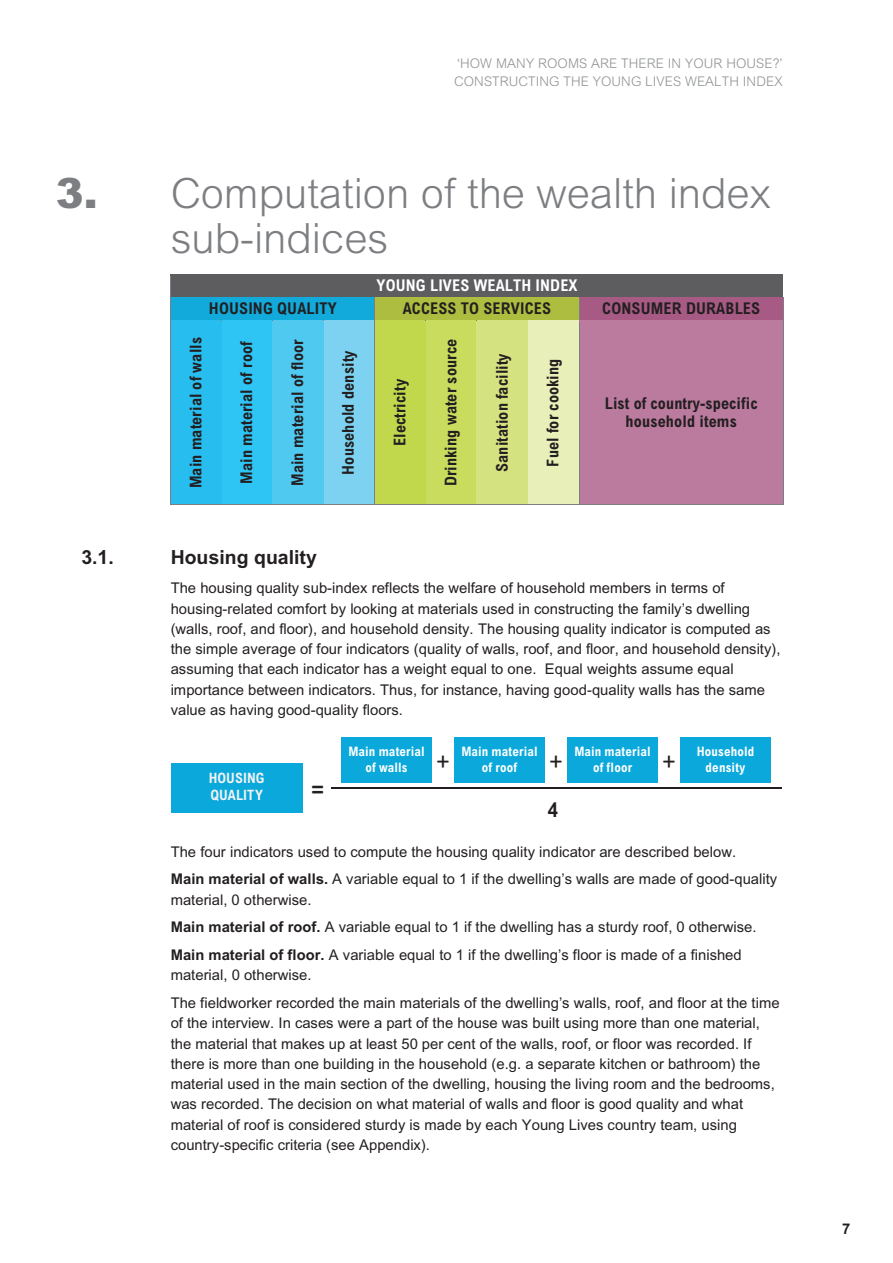
<style>
.page{position:relative;width:893px;height:1263px;background:#fff}
.page>*{position:absolute;margin:0;border:0;box-sizing:border-box;transform-origin:0 0}
.t1{font:300 41.7px/45.3px "Arial";color:#7c7e81}
.t2{font:26.4px "Calibri";color:#231f20}
.t3{font:700 26.4px "Calibri";color:#231f20}
.t4{font:700 condensed 20.25px "Arial";color:#231f20}
.t5{font:700 19.5px "Arial";color:#231f20}
.t6{font:700 condensed 16.2px/18px "Arial";letter-spacing:.01em;color:#231f20;text-align:center}
.t7{font:700 condensed 16.2px "Arial";letter-spacing:.01em;color:#fff}
.t8{font:14.7px/20.2px "Arial";letter-spacing:.005em;color:#231f20}
.t9{font:700 14.7px "Arial";color:#231f20}
.t10{font:700 condensed 14.25px/17.1px "Arial";letter-spacing:.005em;color:#f2f3f4}
.t11{font:300 13.35px/18px "Arial";letter-spacing:.01em;color:#919396}
.t12{font:700 condensed 13.05px/15.6px "Arial";letter-spacing:.01em;color:#fff;text-align:center}
.s1{font-weight:900}
.s2{font-weight:700}
</style>
<div class="page">
<div style="left:171px;top:275px;width:612px;height:22px;background:#5d5d60"></div>
<hr style="left:170px;top:275px;width:613px;height:1px;background:#5d5d60">
<div style="left:171px;top:297px;width:203px;height:23px;background:#12a9db"></div>
<div style="left:375px;top:297px;width:204px;height:23px;background:#adbd40"></div>
<div style="left:579px;top:297px;width:204px;height:23px;background:#a65a84"></div>
<div style="left:171px;top:320px;width:51px;height:184px;background:#27bdef"></div>
<div style="left:222px;top:320px;width:51px;height:184px;background:#2ec4f3"></div>
<div style="left:273px;top:320px;width:51px;height:184px;background:#50c9f1"></div>
<div style="left:324px;top:320px;width:50px;height:184px;background:#7cd2f0"></div>
<div style="left:375px;top:320px;width:51px;height:184px;background:#c2d84c"></div>
<div style="left:426px;top:320px;width:51px;height:184px;background:#c9dc5e"></div>
<div style="left:477px;top:320px;width:51px;height:184px;background:#d5e280"></div>
<div style="left:528px;top:320px;width:51px;height:184px;background:#e8efb8"></div>
<div style="left:579px;top:320px;width:204px;height:184px;background:#bb7b9e"></div>
<svg style="left:170px;top:276px;width:1px;height:45px"></svg>
<hr style="left:221px;top:320px;width:52px;height:1px;background:#7c7e81">
<hr style="left:222px;top:320px;width:51px;height:1px;background:#2ec4f3">
<hr style="left:323px;top:320px;width:51px;height:1px;background:#7c7e81">
<hr style="left:324px;top:320px;width:50px;height:1px;background:#7cd2f0">
<svg style="left:374px;top:297px;width:1px;height:24px"></svg>
<svg style="left:579px;top:298px;width:1px;height:22px"></svg>
<svg style="left:783px;top:297px;width:1px;height:24px"></svg>
<hr style="left:170px;top:321px;width:1px;height:183px;background:#7c7e81">
<hr style="left:170px;top:504px;width:51px;height:1px;background:#7c7e81">
<hr style="left:220px;top:504px;width:53px;height:1px;background:#7c7e81">
<hr style="left:271px;top:504px;width:52px;height:1px;background:#7c7e81">
<hr style="left:322px;top:504px;width:52px;height:1px;background:#7c7e81">
<hr style="left:374px;top:321px;width:1px;height:183px;background:#7c7e81">
<hr style="left:375px;top:504px;width:51px;height:1px;background:#7c7e81">
<hr style="left:424px;top:504px;width:53px;height:1px;background:#7c7e81">
<hr style="left:476px;top:504px;width:52px;height:1px;background:#7c7e81">
<hr style="left:527px;top:504px;width:52px;height:1px;background:#7c7e81">
<hr style="left:579px;top:321px;width:1px;height:183px;background:#7c7e81">
<hr style="left:579px;top:504px;width:204px;height:1px;background:#7c7e81">
<hr style="left:783px;top:321px;width:1px;height:183px;background:#7c7e81">
<hr style="left:331px;top:787px;width:450px;height:1px;background:#231f20">
<div style="left:171px;top:763px;width:131px;height:50px;background:#0ba8db"></div>
<div style="left:341px;top:737px;width:91px;height:45px;background:#0ba8db"></div>
<div style="left:454px;top:737px;width:91px;height:45px;background:#0ba8db"></div>
<div style="left:567px;top:737px;width:91px;height:45px;background:#0ba8db"></div>
<div style="left:680px;top:737px;width:90px;height:45px;background:#0ba8db"></div>
<p class="t11" style="left:454px;top:56px;width:330px">‘HOW MANY ROOMS ARE THERE IN YOUR HOUSE?’<br>CONSTRUCTING THE YOUNG LIVES WEALTH INDEX</p>
<h1 class="t1" style="left:171px;top:174px;width:601px;text-indent:-115px"><span class="s1">3.</span> Computation of the wealth index sub-indices</h1>
<p class="t7" style="left:376px;top:280px;width:203px">YOUNG LIVES WEALTH INDEX</p>
<p class="t6" style="left:209px;top:301px;width:129px">HOUSING QUALITY</p>
<p class="t6" style="left:403px;top:301px;width:150px">ACCESS TO SERVICES</p>
<p class="t6" style="left:602px;top:301px;width:159px">CONSUMER DURABLES</p>
<p class="t6" style="left:188px;top:488px;width:153px;rotate:-90deg">Main material of walls</p>
<p class="t6" style="left:239px;top:484px;width:144px;rotate:-90deg">Main material of roof</p>
<p class="t6" style="left:290px;top:486px;width:149px;rotate:-90deg">Main material of floor</p>
<p class="t6" style="left:341px;top:475px;width:126px;rotate:-90deg">Household density</p>
<p class="t6" style="left:443px;top:486px;width:149px;rotate:-90deg">Drinking water source</p>
<p class="t6" style="left:494px;top:472px;width:120px;rotate:-90deg">Sanitation facility</p>
<p class="t6" style="left:545px;top:467px;width:109px;rotate:-90deg">Fuel for cooking</p>
<p class="t6" style="left:392px;top:446px;width:68px;rotate:-90deg">Electricity</p>
<p class="t6" style="left:605px;top:395px;width:154px">List of country-specific household items</p>
<h3 class="t5" style="left:81px;top:550px;width:34px">3.1.</h3>
<h3 class="t5" style="left:171px;top:550px;width:148px">Housing quality</h3>
<p class="t8" style="left:171px;top:579px;width:611px">The housing quality sub-index reflects the welfare of household members in terms of housing-related comfort by looking at materials used in constructing the family’s dwelling (walls, roof, and floor), and household density. The housing quality indicator is computed as the simple average of four indicators (quality of walls, roof, and floor, and household density), assuming that each indicator has a weight equal to one. Equal weights assume equal importance between indicators. Thus, for instance, having good-quality walls has the same value as having good-quality floors.</p>
<p class="t10" style="left:209px;top:771px;width:57px">HOUSING<br>QUALITY</p>
<h2 class="t3" style="left:311px;top:773px;width:15px">=</h2>
<p class="t12" style="left:348px;top:745px;width:78px">Main material of walls</p>
<p class="t12" style="left:461px;top:745px;width:78px">Main material of roof</p>
<p class="t12" style="left:574px;top:745px;width:78px">Main material of floor</p>
<p class="t12" style="left:697px;top:745px;width:59px">Household</p>
<h2 class="t2" style="left:436px;top:744px;width:15px">+</h2>
<h2 class="t2" style="left:549px;top:744px;width:15px">+</h2>
<p class="t12" style="left:662px;top:760px;width:84px"><sup>+</sup> density</p>
<h3 class="t4" style="left:548px;top:802px;width:12px">4</h3>
<p class="t8" style="left:171px;top:839px;width:608px;line-height:27.8px">The four indicators used to compute the housing quality indicator are described below.<br><span class="s2">Main material of walls.</span> A variable equal to 1 if the dwelling’s walls are made of good-quality</p>
<p class="t8" style="left:171px;top:887px;width:587px;line-height:27.8px">material, 0 otherwise.<br><span class="s2">Main material of roof.</span> A variable equal to 1 if the dwelling has a sturdy roof, 0 otherwise.<br><span class="s2">Main material of floor.</span> A variable equal to 1 if the dwelling’s floor is made of a finished</p>
<p class="t8" style="left:171px;top:962px;width:610px;line-height:28px">material, 0 otherwise.<br>The fieldworker recorded the main materials of the dwelling’s walls, roof, and floor at the time</p>
<p class="t8" style="left:171px;top:1014px;width:605px">of the interview. In cases were a part of the house was built using more than one material, the material that makes up at least 50 per cent of the walls, roof, or floor was recorded. If there is more than one building in the household (e.g. a separate kitchen or bathroom) the material used in the main section of the dwelling, housing the living room and the bedrooms, was recorded. The decision on what material of walls and floor is good quality and what material of roof is considered sturdy is made by each Young Lives country team, using country-specific criteria (see Appendix).</p>
<p class="t9" style="left:842px;top:1224px;width:10px">7</p>
</div>
